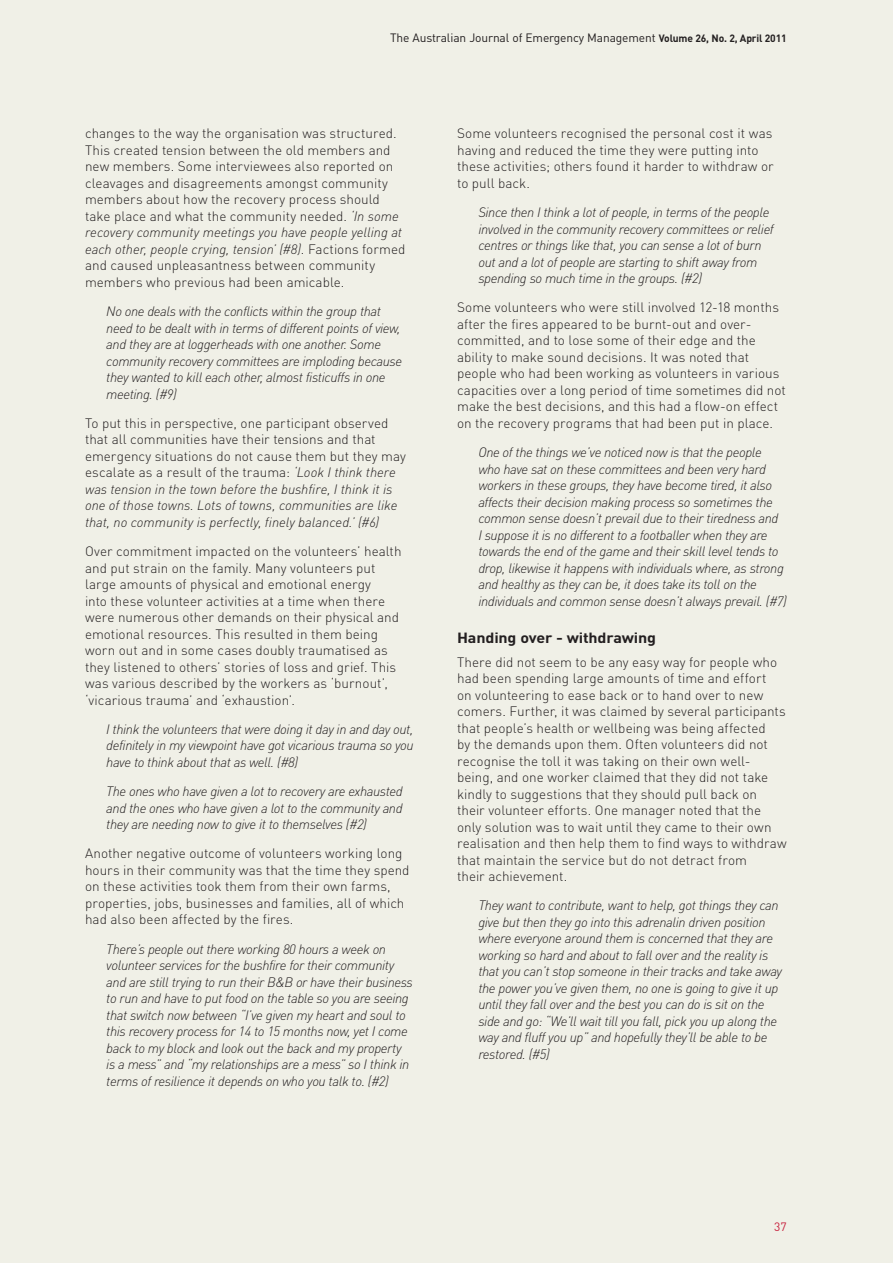
<style>
.page{position:relative;width:893px;height:1263px;background:#f0f0e7}
.page>*{position:absolute;margin:0;border:0;box-sizing:border-box;transform-origin:0 0}
.t1{font:700 14.7px "DIN";letter-spacing:-.01em;color:#231f20;scale:1.1 1}
.t2{font:300 13.5px/16.5px "DIN";color:#231f20}
.t3{font:italic 300 13.5px/16.5px "DINOT";letter-spacing:-.03em;color:#231f20}
.t4{font:italic 300 13.5px/16.5px "DINOT";letter-spacing:-.005em;color:#231f20}
.t5{font:italic 300 13.5px/16.5px "DINOT";color:#231f20}
.t6{font:12px "DIN";letter-spacing:-.01em;color:#231f20}
.t7{font:12px "DIN";color:#c8233f}
.s1{font-weight:700;font-size:10.5px}
.s2{font-family:"DINOT";font-style:italic}
.s3{font-family:"DIN";font-style:normal}
</style>
<div class="page">
<p class="t6" style="left:390px;top:30px;width:398px">The Australian Journal of Emergency Management <span class="s1">Volume 26, No. 2, April 2011</span></p>
<p class="t2" style="left:85px;top:125px;width:315px">changes to the way the organisation was structured.<br>This created tension between the old members and new members. Some interviewees also reported on cleavages and disagreements amongst community members about how the recovery process should take place and what the community needed. <span class="s2">‘In some</span></p>
<p class="t5" style="left:85px;top:224px;width:322px">recovery community meetings you have people yelling at each other, people crying, tension’ (#8)<span class="s3">. Factions formed</span></p>
<p class="t2" style="left:85px;top:257px;width:292px">and caused unpleasantness between community members who previous had been amicable.</p>
<p class="t3" style="left:106px;top:303px;width:297px">No one deals with the conflicts within the group that need to be dealt with in terms of different points of view, and they are at loggerheads with one another. Some community recovery committees are imploding because they wanted to kill each other, almost fisticuffs in one meeting. (#9)</p>
<p class="t2" style="left:85px;top:415px;width:322px">To put this in perspective, one participant observed that all communities have their tensions and that emergency situations do not cause them but they may escalate as a result of the trauma: <span class="s2">‘Look I think there</span></p>
<p class="t4" style="left:85px;top:481px;width:314px">was tension in the town before the bushfire, I think it is one of those towns. Lots of towns, communities are like that, no community is perfectly, finely balanced.’ (#6)</p>
<p class="t2" style="left:85px;top:543px;width:318px">Over commitment impacted on the volunteers’ health and put strain on the family. Many volunteers put large amounts of physical and emotional energy<br>into these volunteer activities at a time when there were numerous other demands on their physical and emotional resources. This resulted in them being worn out and in some cases doubly traumatised as they listened to others’ stories of loss and grief. This was various described by the workers as ‘burnout’, ‘vicarious trauma’ and ‘exhaustion’.</p>
<p class="t3" style="left:106px;top:721px;width:309px;text-align:justify">I think the volunteers that were doing it day in and day out, definitely in my viewpoint have got vicarious trauma so you have to think about that as well. (#8)</p>
<p class="t3" style="left:106px;top:783px;width:298px;text-align:justify">The ones who have given a lot to recovery are exhausted and the ones who have given a lot to the community and they are needing now to give it to themselves (#2)</p>
<p class="t2" style="left:85px;top:845px;width:326px">Another negative outcome of volunteers working long hours in their community was that the time they spend on these activities took them from their own farms, properties, jobs, businesses and families, all of which had also been affected by the fires.</p>
<p class="t3" style="left:106px;top:940px;width:308px">There’s people out there working 80 hours a week on volunteer services for the bushfire for their community and are still trying to run their B&amp;B or have their business to run and have to put food on the table so you are seeing that switch now between “I’ve given my heart and soul to this recovery process for 14 to 15 months now, yet I come back to my block and look out the back and my property is a mess” and “my relationships are a mess” so I think in terms of resilience it depends on who you talk to. (#2)</p>
<p class="t2" style="left:457px;top:125px;width:318px">Some volunteers recognised the personal cost it was having and reduced the time they were putting into these activities; others found it harder to withdraw or to pull back.</p>
<p class="t3" style="left:478px;top:204px;width:297px">Since then I think a lot of people, in terms of the people involved in the community recovery committees or relief centres or things like that, you can sense a lot of burn out and a lot of people are starting to shift away from spending so much time in the groups. (#2)</p>
<p class="t2" style="left:457px;top:299px;width:330px">Some volunteers who were still involved 12-18 months after the fires appeared to be burnt-out and over&shy;committed, and to lose some of their edge and the ability to make sound decisions. It was noted that people who had been working as volunteers in various capacities over a long period of time sometimes did not make the best decisions, and this had a flow-on effect on the recovery programs that had been put in place.</p>
<p class="t3" style="left:478px;top:444px;width:310px">One of the things we’ve noticed now is that the people who have sat on these committees and been very hard workers in these groups, they have become tired, it also affects their decision making process so sometimes the common sense doesn’t prevail due to their tiredness and<br>I suppose it is no different to a footballer when they are towards the end of the game and their skill level tends to drop, likewise it happens with individuals where, as strong and healthy as they can be, it does take its toll on the individuals and common sense doesn’t always prevail. (#7)</p>
<p class="t1" style="left:457px;top:628px;width:182px">Handing over - withdrawing</p>
<p class="t2" style="left:457px;top:653px;width:331px">There did not seem to be any easy way for people who had been spending large amounts of time and effort<br>on volunteering to ease back or to hand over to new comers. Further, it was claimed by several participants that people’s health or wellbeing was being affected<br>by the demands upon them. Often volunteers did not recognise the toll it was taking on their own well&shy;being, and one worker claimed that they did not take kindly to suggestions that they should pull back on their volunteer efforts. One manager noted that the only solution was to wait until they came to their own realisation and then help them to find ways to withdraw that maintain the service but do not detract from<br>their achievement.</p>
<p class="t3" style="left:478px;top:897px;width:305px">They want to contribute, want to help, got things they can give but then they go into this adrenalin driven position where everyone around them is concerned that they are working so hard and about to fall over and the reality is that you can’t stop someone in their tracks and take away the power you’ve given them, no one is going to give it up until they fall over and the best you can do is sit on the side and go: “We’ll wait till you fall, pick you up along the way and fluff you up” and hopefully they’ll be able to be restored. (#5)</p>
<p class="t7" style="left:774px;top:1219px;width:14px">37</p>
</div>
